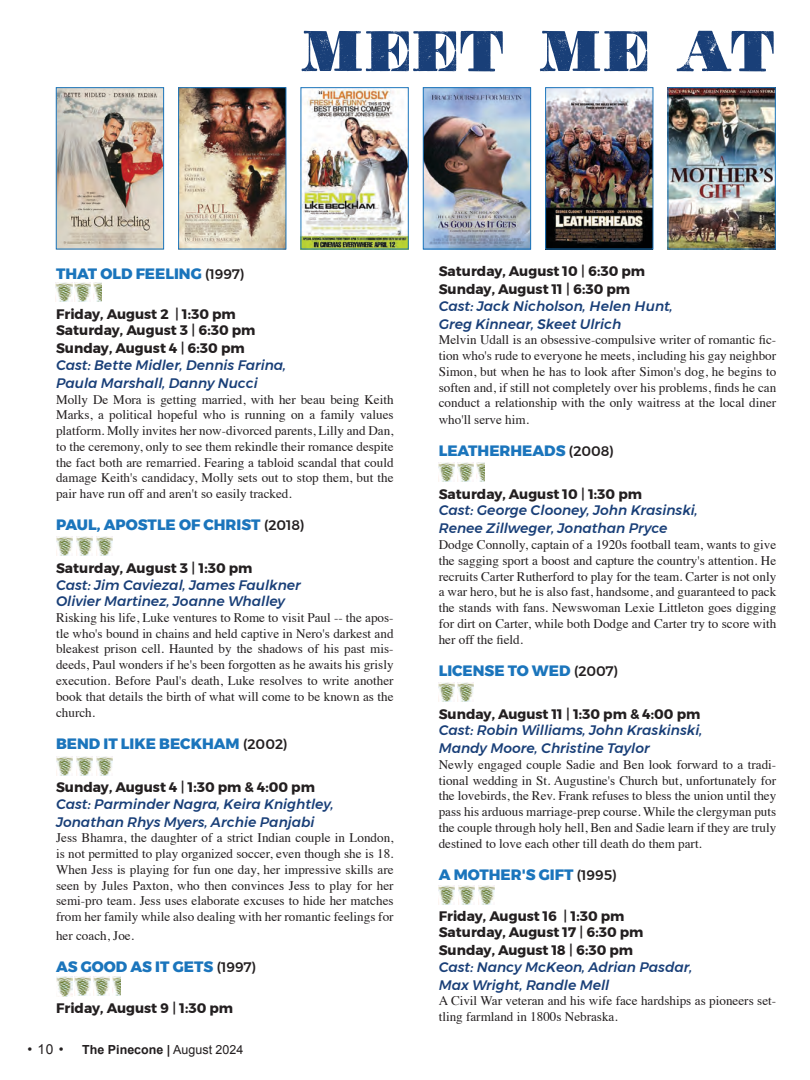
<style>
.page{position:relative;width:810px;height:1080px;background:#fff}
.page>*{position:absolute;margin:0;border:0;box-sizing:border-box;transform-origin:0 0}
.t1{font:800 15px "Montserrat";color:#1b75bc}
.t2{font:italic 500 13.75px "Montserrat";color:#193f78}
.t3{font:700 13.75px "Montserrat";color:#231f20}
.t4{font:13.75px "Arial";color:#231f20}
.t5{font:13.12px/15.8px "Times";color:#231f20;text-align:justify}
.t6{font:700 12.5px "Arial";color:#231f20}
.s1{font-weight:500;font-size:13.75px;color:#231f20}
.s2{font-weight:500}
.s3{font-style:italic}
.s4{font-weight:400}
</style>
<div class="page">
<img style="left:58px;top:89px;width:104px;height:158px">
<div style="left:56px;top:87px;width:108px;height:162px;border:1px solid #1b75bc"></div>
<img style="left:670px;top:89px;width:104px;height:158px">
<div style="left:668px;top:87px;width:108px;height:162px;border:1px solid #1b75bc"></div>
<img style="left:180px;top:89px;width:104px;height:158px">
<div style="left:178px;top:87px;width:108px;height:162px;border:1px solid #1b75bc"></div>
<img style="left:303px;top:89px;width:104px;height:158px">
<div style="left:301px;top:87px;width:108px;height:162px;border:1px solid #1b75bc"></div>
<img style="left:425px;top:89px;width:104px;height:158px">
<div style="left:423px;top:87px;width:108px;height:162px;border:1px solid #1b75bc"></div>
<img style="left:547px;top:89px;width:104px;height:158px">
<div style="left:545px;top:87px;width:108px;height:162px;border:1px solid #1b75bc"></div>
<svg style="left:302px;top:31px;width:472px;height:40px"></svg>
<img style="left:56px;top:283px;width:16px;height:19px">
<img style="left:75px;top:283px;width:16px;height:19px">
<img style="left:94px;top:283px;width:8px;height:19px">
<img style="left:439px;top:682px;width:16px;height:19px">
<img style="left:457px;top:682px;width:17px;height:19px">
<img style="left:56px;top:756px;width:16px;height:19px">
<img style="left:76px;top:756px;width:16px;height:19px">
<img style="left:96px;top:756px;width:17px;height:19px">
<img style="left:439px;top:463px;width:16px;height:19px">
<img style="left:457px;top:463px;width:17px;height:19px">
<img style="left:476px;top:463px;width:9px;height:19px">
<img style="left:56px;top:537px;width:16px;height:19px">
<img style="left:76px;top:537px;width:16px;height:19px">
<img style="left:96px;top:537px;width:17px;height:19px">
<img style="left:439px;top:886px;width:16px;height:19px">
<img style="left:459px;top:886px;width:16px;height:19px">
<img style="left:479px;top:886px;width:16px;height:19px">
<img style="left:56px;top:977px;width:17px;height:19px">
<img style="left:75px;top:977px;width:16px;height:19px">
<img style="left:93px;top:977px;width:17px;height:19px">
<img style="left:112px;top:977px;width:9px;height:19px">
<p class="t1" style="left:56px;top:261px;width:190px">THAT OLD FEELING <span class="s1">(1997)</span></p>
<p class="t3" style="left:56px;top:303px;width:181px">Friday, August 2 <span class="s2">|</span> 1:30 pm</p>
<p class="t3" style="left:56px;top:319px;width:201px">Saturday, August 3 <span class="s2">|</span> 6:30 pm</p>
<p class="t3" style="left:56px;top:337px;width:190px">Sunday, August 4 <span class="s2">|</span> 6:30 pm</p>
<p class="t2" style="left:56px;top:354px;width:232px">Cast: Bette Midler, Dennis Farina,</p>
<p class="t2" style="left:56px;top:372px;width:203px">Paula Marshall, Danny Nucci</p>
<p class="t5" style="left:56px;top:390px;width:339px">Molly De Mora is getting married, with her beau being Keith Marks, a political hopeful who is running on a family values platform. Molly invites her now-divorced parents, Lilly and Dan, to the ceremony, only to see them rekindle their romance despite the fact both are remarried. Fearing a tabloid scandal that could damage Keith's candidacy, Molly sets out to stop them, but the pair have run off and aren't so easily tracked.</p>
<p class="t1" style="left:56px;top:513px;width:250px">PAUL, APOSTLE OF CHRIST <span class="s1">(2018)</span></p>
<p class="t3" style="left:56px;top:557px;width:198px">Saturday, August 3 <span class="s2">|</span> 1:30 pm</p>
<p class="t2" style="left:56px;top:574px;width:246px">Cast: Jim Caviezal, James Faulkner</p>
<p class="t2" style="left:56px;top:590px;width:231px">Olivier Martinez, Joanne Whalley</p>
<p class="t5" style="left:56px;top:608px;width:339px">Risking his life, Luke ventures to Rome to visit Paul -- the apos&shy;tle who's bound in chains and held captive in Nero's darkest and bleakest prison cell. Haunted by the shadows of his past mis&shy;deeds, Paul wonders if he's been forgotten as he awaits his grisly execution. Before Paul's death, Luke resolves to write another book that details the birth of what will come to be known as the church.</p>
<p class="t1" style="left:56px;top:732px;width:233px">BEND IT LIKE BECKHAM <span class="s1">(2002)</span></p>
<p class="t3" style="left:56px;top:776px;width:260px">Sunday, August 4 <span class="s2">|</span> 1:30 pm &amp; 4:00 pm</p>
<p class="t2" style="left:56px;top:793px;width:279px">Cast: Parminder Nagra, Keira Knightley,</p>
<p class="t2" style="left:56px;top:811px;width:260px">Jonathan Rhys Myers, Archie Panjabi</p>
<p class="t5" style="left:56px;top:829px;width:339px">Jess Bhamra, the daughter of a strict Indian couple in London, is not permitted to play organized soccer, even though she is 18.<br>When Jess is playing for fun one day, her impressive skills are seen by Jules Paxton, who then convinces Jess to play for her semi-pro team. Jess uses elaborate excuses to hide her matches from her family while also dealing with her romantic feelings for</p>
<p class="t5" style="left:56px;top:926px;width:79px">her coach, Joe.</p>
<p class="t1" style="left:56px;top:954px;width:201px">AS GOOD AS IT GETS <span class="s1">(1997)</span></p>
<p class="t3" style="left:56px;top:997px;width:179px">Friday, August 9 <span class="s2">|</span> 1:30 pm</p>
<p class="t4" style="left:28px;top:1040px;width:37px">• 10 •</p>
<p class="t6" style="left:82px;top:1041px;width:163px">The Pinecone <span class="s3">|</span> <span class="s4">August 2024</span></p>
<p class="t3" style="left:439px;top:260px;width:208px">Saturday, August 10 <span class="s2">|</span> 6:30 pm</p>
<p class="t3" style="left:439px;top:278px;width:193px">Sunday, August 11 <span class="s2">|</span> 6:30 pm</p>
<p class="t2" style="left:439px;top:295px;width:236px">Cast: Jack Nicholson, Helen Hunt,</p>
<p class="t2" style="left:439px;top:313px;width:184px">Greg Kinnear, Skeet Ulrich</p>
<p class="t5" style="left:439px;top:331px;width:339px">Melvin Udall is an obsessive-compulsive writer of romantic fic&shy;tion who's rude to everyone he meets, including his gay neighbor Simon, but when he has to look after Simon's dog, he begins to soften and, if still not completely over his problems, finds he can conduct a relationship with the only waitress at the local diner who'll serve him.</p>
<p class="t1" style="left:439px;top:438px;width:177px">LEATHERHEADS <span class="s1">(2008)</span></p>
<p class="t3" style="left:439px;top:483px;width:205px">Saturday, August 10 <span class="s2">|</span> 1:30 pm</p>
<p class="t2" style="left:439px;top:500px;width:261px">Cast: George Clooney, John Krasinski,</p>
<p class="t2" style="left:439px;top:518px;width:230px">Renee Zillweger, Jonathan Pryce</p>
<p class="t5" style="left:439px;top:536px;width:339px">Dodge Connolly, captain of a 1920s football team, wants to give the sagging sport a boost and capture the country's attention. He recruits Carter Rutherford to play for the team. Carter is not only a war hero, but he is also fast, handsome, and guaranteed to pack the stands with fans. Newswoman Lexie Littleton goes digging for dirt on Carter, while both Dodge and Carter try to score with her off the field.</p>
<p class="t1" style="left:439px;top:658px;width:181px">LICENSE TO WED <span class="s1">(2007)</span></p>
<p class="t3" style="left:439px;top:703px;width:263px">Sunday, August 11 <span class="s2">|</span> 1:30 pm &amp; 4:00 pm</p>
<p class="t2" style="left:439px;top:719px;width:265px">Cast: Robin Williams, John Kraskinski,</p>
<p class="t2" style="left:439px;top:737px;width:213px">Mandy Moore, Christine Taylor</p>
<p class="t5" style="left:439px;top:755px;width:339px">Newly engaged couple Sadie and Ben look forward to a tradi&shy;tional wedding in St. Augustine's Church but, unfortunately for the lovebirds, the Rev. Frank refuses to bless the union until they pass his arduous marriage-prep course. While the clergyman puts the couple through holy hell, Ben and Sadie learn if they are truly destined to love each other till death do them part.</p>
<p class="t1" style="left:439px;top:863px;width:180px">A MOTHER'S GIFT <span class="s1">(1995)</span></p>
<p class="t3" style="left:439px;top:905px;width:187px">Friday, August 16 <span class="s2">|</span> 1:30 pm</p>
<p class="t3" style="left:439px;top:921px;width:206px">Saturday, August 17 <span class="s2">|</span> 6:30 pm</p>
<p class="t3" style="left:439px;top:939px;width:196px">Sunday, August 18 <span class="s2">|</span> 6:30 pm</p>
<p class="t2" style="left:439px;top:956px;width:255px">Cast: Nancy McKeon, Adrian Pasdar,</p>
<p class="t2" style="left:439px;top:974px;width:172px">Max Wright, Randle Mell</p>
<p class="t5" style="left:439px;top:992px;width:339px">A Civil War veteran and his wife face hardships as pioneers set&shy;tling farmland in 1800s Nebraska.</p>
</div>
